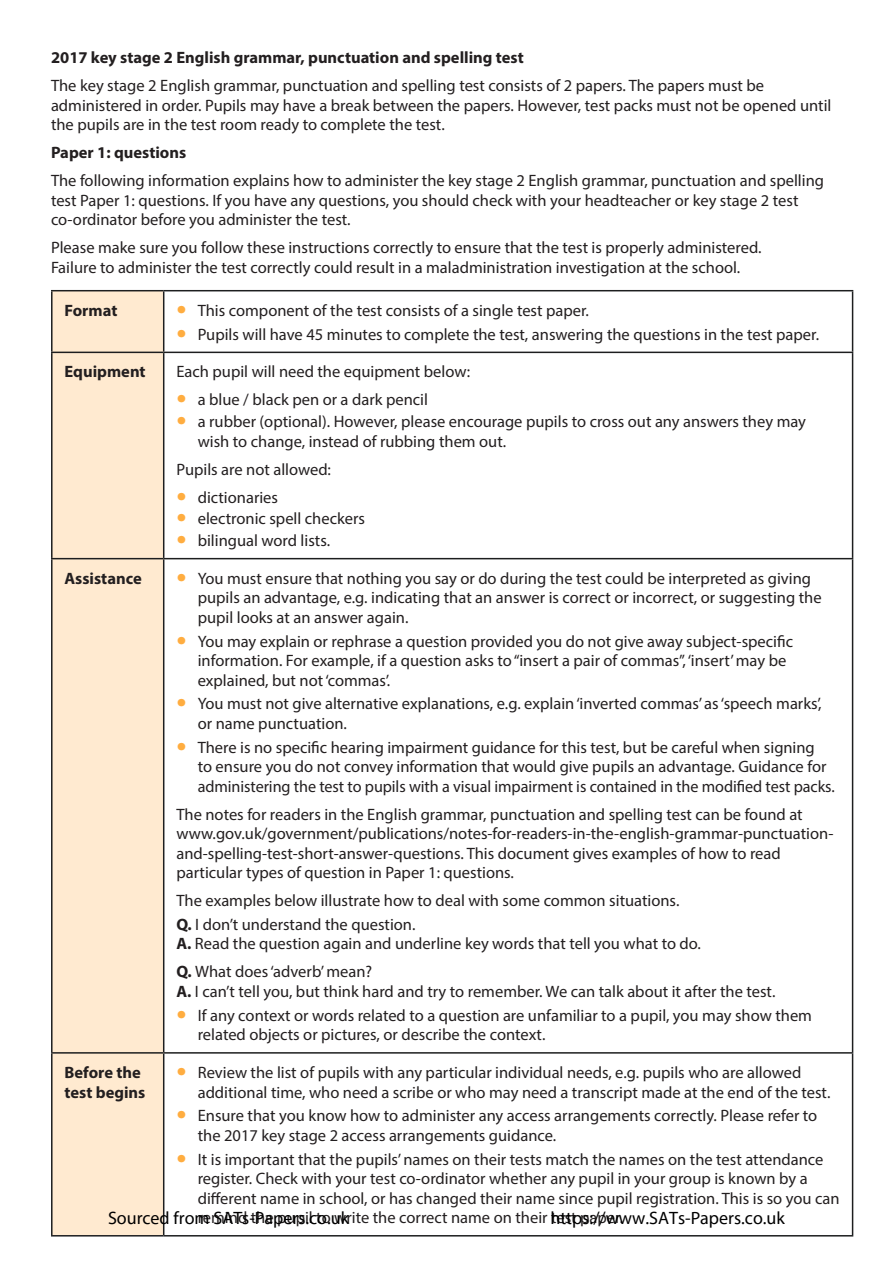
<style>
.page{position:relative;width:893px;height:1263px;background:#fff}
.page>*{position:absolute;margin:0;border:0;box-sizing:border-box;transform-origin:0 0}
.t1{font:18px "Myriad Pro";color:#000}
.Table_body_LEFT{font:16.5px/19.5px "Myriad Pro";color:#231f20}
.P__paragraph_text{font:16.5px/19.5px "Myriad Pro";color:#231f20}
.P__paragraph_text-2{font:700 16.5px "Myriad Pro";color:#231f20}
.Table_body_LEFT-2{font:700 16.5px/19.5px "Myriad Pro";color:#231f20}
.s1{font-size:36px;color:#ffad40}
.s2{font-weight:700}
</style>
<div class="page">
<div style="left:53px;top:291px;width:110px;height:944px;background:#ffead0"></div>
<hr style="left:51px;top:290px;width:113px;height:1px;background:#1d1e1f">
<hr style="left:51px;top:291px;width:2px;height:61px;background:#1d1e1f">
<hr style="left:164px;top:290px;width:689px;height:1px;background:#1d1e1f">
<hr style="left:163px;top:291px;width:1px;height:61px;background:#1d1e1f">
<hr style="left:852px;top:291px;width:1px;height:61px;background:#1d1e1f">
<hr style="left:51px;top:352px;width:113px;height:1px;background:#1d1e1f">
<hr style="left:51px;top:353px;width:2px;height:205px;background:#1d1e1f">
<hr style="left:164px;top:352px;width:689px;height:1px;background:#1d1e1f">
<hr style="left:163px;top:353px;width:1px;height:205px;background:#1d1e1f">
<hr style="left:852px;top:353px;width:1px;height:205px;background:#1d1e1f">
<hr style="left:51px;top:558px;width:113px;height:1px;background:#1d1e1f">
<hr style="left:51px;top:559px;width:2px;height:493px;background:#1d1e1f">
<hr style="left:164px;top:558px;width:689px;height:1px;background:#1d1e1f">
<hr style="left:163px;top:559px;width:1px;height:493px;background:#1d1e1f">
<hr style="left:852px;top:559px;width:1px;height:493px;background:#1d1e1f">
<hr style="left:51px;top:1052px;width:113px;height:1px;background:#1d1e1f">
<hr style="left:51px;top:1053px;width:2px;height:182px;background:#1d1e1f">
<hr style="left:164px;top:1052px;width:689px;height:1px;background:#1d1e1f">
<hr style="left:163px;top:1053px;width:1px;height:182px;background:#1d1e1f">
<hr style="left:852px;top:1053px;width:1px;height:182px;background:#1d1e1f">
<hr style="left:51px;top:1235px;width:113px;height:1px;background:#1d1e1f">
<hr style="left:164px;top:1235px;width:689px;height:1px;background:#1d1e1f">
<p class="P__paragraph_text-2" style="left:51px;top:47px;width:474px">2017 key stage 2 English grammar, punctuation and spelling test</p>
<p class="P__paragraph_text" style="left:51px;top:76px;width:782px">The key stage 2 English grammar, punctuation and spelling test consists of 2 papers. The papers must be administered in order. Pupils may have a break between the papers. However, test packs must not be opened until the pupils are in the test room ready to complete the test.</p>
<p class="P__paragraph_text-2" style="left:51px;top:142px;width:137px">Paper 1: questions</p>
<p class="P__paragraph_text" style="left:51px;top:171px;width:775px">The following information explains how to administer the key stage 2 English grammar, punctuation and spelling test Paper 1: questions. If you have any questions, you should check with your headteacher or key stage 2 test co-ordinator before you administer the test.</p>
<p class="P__paragraph_text" style="left:51px;top:238px;width:712px">Please make sure you follow these instructions correctly to ensure that the test is properly administered.<br>Failure to administer the test correctly could result in a maladministration investigation at the school.</p>
<p class="Table_body_LEFT-2" style="left:65px;top:300px;width:54px">Format</p>
<p class="Table_body_LEFT" style="left:176px;top:300px;width:414px"><span class="s1">•</span> This component of the test consists of a single test paper.</p>
<p class="Table_body_LEFT" style="left:176px;top:324px;width:644px"><span class="s1">•</span> Pupils will have 45 minutes to complete the test, answering the questions in the test paper.</p>
<p class="Table_body_LEFT-2" style="left:65px;top:362px;width:83px">Equipment</p>
<p class="Table_body_LEFT" style="left:176px;top:362px;width:295px">Each pupil will need the equipment below:</p>
<p class="Table_body_LEFT" style="left:176px;top:390px;width:253px"><span class="s1">•</span> a blue / black pen or a dark pencil</p>
<p class="Table_body_LEFT" style="left:198px;top:412px;width:610px;text-indent:-21px"><span class="s1">•</span> a rubber (optional). However, please encourage pupils to cross out any answers they may wish to change, instead of rubbing them out.</p>
<p class="Table_body_LEFT" style="left:176px;top:459px;width:156px">Pupils are not allowed:</p>
<p class="Table_body_LEFT" style="left:176px;top:487px;width:103px"><span class="s1">•</span> dictionaries</p>
<p class="Table_body_LEFT" style="left:176px;top:509px;width:190px"><span class="s1">•</span> electronic spell checkers</p>
<p class="Table_body_LEFT" style="left:176px;top:530px;width:155px"><span class="s1">•</span> bilingual word lists.</p>
<p class="Table_body_LEFT-2" style="left:65px;top:568px;width:79px">Assistance</p>
<p class="Table_body_LEFT" style="left:198px;top:568px;width:625px;text-indent:-21px"><span class="s1">•</span> You must ensure that nothing you say or do during the test could be interpreted as giving pupils an advantage, e.g. indicating that an answer is correct or incorrect, or suggesting the pupil looks at an answer again.</p>
<p class="Table_body_LEFT" style="left:198px;top:631px;width:597px;text-indent:-21px"><span class="s1">•</span> You may explain or rephrase a question provided you do not give away subject-specific information. For example, if a question asks to “insert a pair of commas”, ‘insert’ may be explained, but not ‘commas’.</p>
<p class="Table_body_LEFT" style="left:198px;top:694px;width:625px;text-indent:-21px"><span class="s1">•</span> You must not give alternative explanations, e.g. explain ‘inverted commas’ as ‘speech marks’, or name punctuation.</p>
<p class="Table_body_LEFT" style="left:198px;top:737px;width:638px;text-indent:-21px"><span class="s1">•</span> There is no specific hearing impairment guidance for this test, but be careful when signing<br>to ensure you do not convey information that would give pupils an advantage. Guidance for administering the test to pupils with a visual impairment is contained in the modified test packs.</p>
<p class="Table_body_LEFT" style="left:176px;top:804px;width:658px">The notes for readers in the English grammar, punctuation and spelling test can be found at www.gov.uk/government/publications/notes-for-readers-in-the-english-grammar-punctuation&shy;and-spelling-test-short-answer-questions. This document gives examples of how to read particular types of question in Paper 1: questions.</p>
<p class="Table_body_LEFT" style="left:176px;top:890px;width:504px">The examples below illustrate how to deal with some common situations.</p>
<p class="Table_body_LEFT" style="left:176px;top:914px;width:526px"><span class="s2">Q.</span> I don’t understand the question.<br><span class="s2">A.</span> Read the question again and underline key words that tell you what to do.</p>
<p class="Table_body_LEFT" style="left:176px;top:962px;width:600px"><span class="s2">Q.</span> What does ‘adverb’ mean?<br><span class="s2">A.</span> I can’t tell you, but think hard and try to remember. We can talk about it after the test.</p>
<p class="Table_body_LEFT" style="left:198px;top:1005px;width:616px;text-indent:-21px"><span class="s1">•</span> If any context or words related to a question are unfamiliar to a pupil, you may show them related objects or pictures, or describe the context.</p>
<p class="Table_body_LEFT-2" style="left:65px;top:1062px;width:82px">Before the test begins</p>
<p class="Table_body_LEFT" style="left:198px;top:1062px;width:634px;text-indent:-21px"><span class="s1">•</span> Review the list of pupils with any particular individual needs, e.g. pupils who are allowed additional time, who need a scribe or who may need a transcript made at the end of the test.</p>
<p class="Table_body_LEFT" style="left:198px;top:1106px;width:621px;text-indent:-21px"><span class="s1">•</span> Ensure that you know how to administer any access arrangements correctly. Please refer to the 2017 key stage 2 access arrangements guidance.</p>
<p class="Table_body_LEFT" style="left:198px;top:1149px;width:643px;text-indent:-21px"><span class="s1">•</span> It is important that the pupils’ names on their tests match the names on the test attendance register. Check with your test co-ordinator whether any pupil in your group is known by a different name in school, or has changed their name since pupil registration. This is so you can</p>
<p class="t1" style="left:108px;top:1207px;width:243px">Sourced from SATs-Papers.co.uk</p>
<p class="Table_body_LEFT" style="left:198px;top:1207px;width:427px">remind the pupil to write the correct name on their test paper.</p>
<p class="t1" style="left:550px;top:1207px;width:236px">https://www.SATs-Papers.co.uk</p>
</div>
